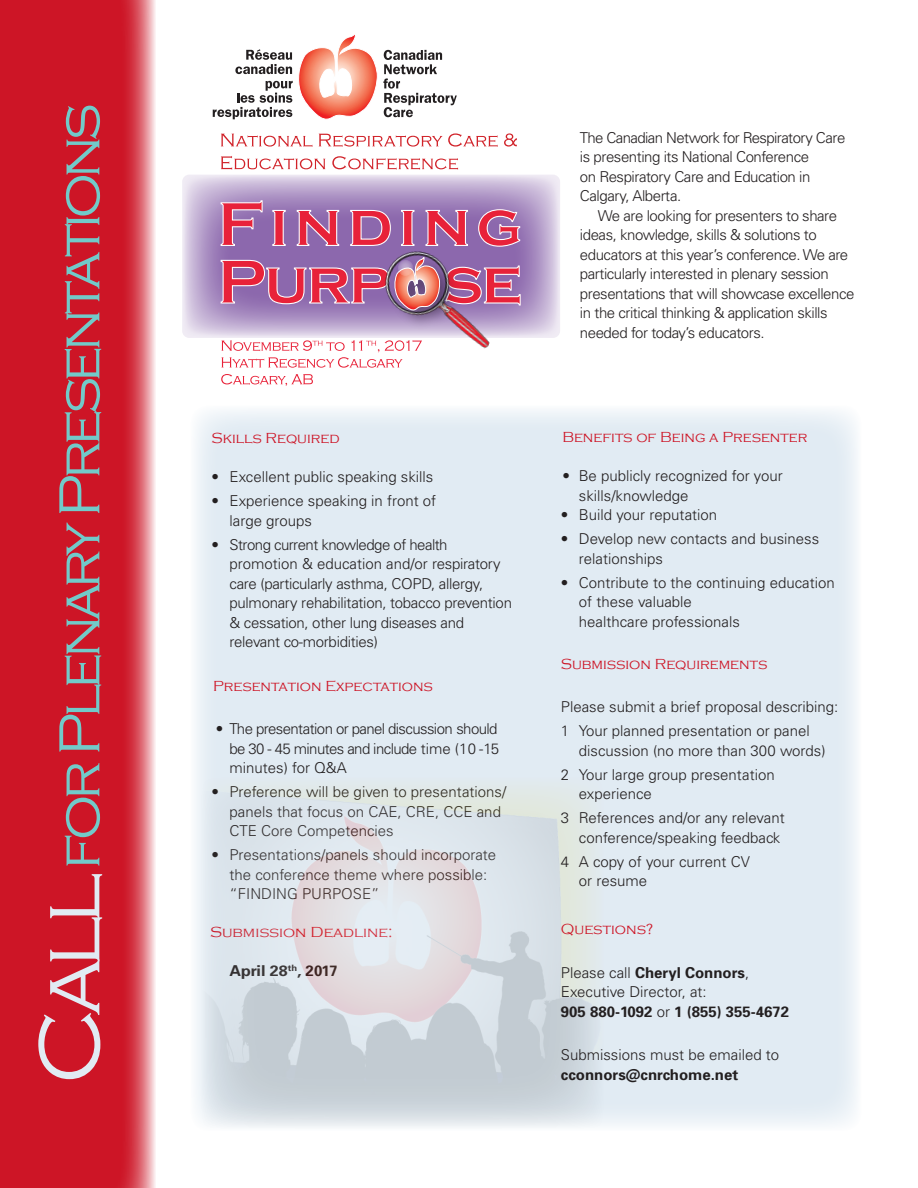
<style>
.page{position:relative;width:918px;height:1188px;background:#fff}
.page>*{position:absolute;margin:0;border:0;box-sizing:border-box;transform-origin:0 0}
.Paragraph_Style_1{font:300 60px "Copperplate Gothic";letter-spacing:-.08em;color:#72cac9}
.Paragraph_Style_1-2{font:300 15px/19.5px "Univers";color:#231f20}
.Paragraph_Style_1-3{font:300 15px/19.5px "Univers";letter-spacing:-.03em;color:#231f20}
.Paragraph_Style_1-4{font:300 15px/19.5px "Univers";letter-spacing:-.02em;color:#231f20}
.Paragraph_Style_1-5{font:300 15px "Copperplate Gothic";color:#cd1526}
.t1{font:700 15px "Univers";color:#231f20}
.Paragraph_Style_1-6{font:300 15px "Univers";letter-spacing:-.04em;color:#231f20}
.Paragraph_Style_1-7{font:300 15px "Copperplate Gothic";color:#cd1526;scale:1.07 1}
.t2{font:700 15px "Univers";color:#231f20;scale:1.07 1}
.s1{font-size:90px;color:#e1ebf3}
.s2{font-weight:300}
</style>
<div class="page">
<svg style="left:75px;top:0;width:81px;height:1188px;background:#d33543"></svg>
<div style="left:0;top:0;width:75px;height:1188px;background:#cd1526"></div>
<div style="left:191px;top:405px;width:670px;height:726px;background:#e1ebf3;border-radius:18px"></div>
<svg style="left:182px;top:175px;width:378px;height:163px;background:#bca7cf"></svg>
<svg style="left:220px;top:200px;width:43px;height:47px;background:#ba6894"></svg>
<svg style="left:272px;top:209px;width:14px;height:38px"></svg>
<svg style="left:296px;top:209px;width:44px;height:38px;background:#c3628a"></svg>
<svg style="left:350px;top:209px;width:41px;height:38px"></svg>
<svg style="left:401px;top:209px;width:14px;height:15px"></svg>
<svg style="left:425px;top:209px;width:44px;height:15px"></svg>
<svg style="left:478px;top:209px;width:43px;height:38px"></svg>
<img style="left:368px;top:224px;width:147px;height:125px">
<svg style="left:221px;top:156px;width:237px;height:14px"></svg>
<svg style="left:221px;top:133px;width:296px;height:14px"></svg>
<svg style="left:221px;top:340px;width:201px;height:28px"></svg>
<svg style="left:221px;top:374px;width:92px;height:12px"></svg>
<img style="left:386px;top:249px;width:78px;height:85px">
<svg style="left:220px;top:255px;width:301px;height:58px;background:#b16a93"></svg>
<svg style="left:213px;top:34px;width:244px;height:86px"></svg>
<img style="left:201px;top:776px;width:403px;height:353px">
<p class="Paragraph_Style_1" style="left:47px;top:1084px;width:982px;rotate:-90deg"><span class="s1">Call</span>for Plenary Presentations</p>
<p class="Paragraph_Style_1-5" style="left:212px;top:430px;width:130px">Skills Required</p>
<p class="Paragraph_Style_1-2" style="left:212px;top:467px;width:223px">• Excellent public speaking skills</p>
<p class="Paragraph_Style_1-2" style="left:230px;top:491px;width:208px;text-indent:-18px">• Experience speaking in front of large groups</p>
<p class="Paragraph_Style_1-4" style="left:230px;top:534px;width:284px;text-indent:-18px">• Strong current knowledge of health promotion &amp; education and/or respiratory care (particularly asthma, COPD, allergy, pulmonary rehabilitation, tobacco prevention &amp; cessation, other lung diseases and relevant co-morbidities)</p>
<p class="Paragraph_Style_1-5" style="left:213px;top:678px;width:221px">Presentation Expectations</p>
<p class="Paragraph_Style_1-2" style="left:230px;top:719px;width:271px;text-align:justify;text-indent:-14px">• The presentation or panel discussion should be 30 - 45 minutes and include time (10 -15 minutes) for Q&amp;A</p>
<p class="Paragraph_Style_1-2" style="left:230px;top:782px;width:278px;text-indent:-18px">• Preference will be given to presentations/ panels that focus on CAE, CRE, CCE and<br>CTE Core Competencies</p>
<p class="Paragraph_Style_1-2" style="left:230px;top:845px;width:268px;text-indent:-18px">• Presentations/panels should incorporate the conference theme where possible: “FINDING PURPOSE”</p>
<p class="Paragraph_Style_1-7" style="left:210px;top:923px;width:172px">Submission Deadline:</p>
<p class="t2" style="left:230px;top:961px;width:103px">April 28<sup>th</sup>, 2017</p>
<p class="Paragraph_Style_1-6" style="left:580px;top:128px;width:267px">The Canadian Network for Respiratory Care</p>
<p class="Paragraph_Style_1-3" style="left:580px;top:147px;width:231px">is presenting its National Conference</p>
<p class="Paragraph_Style_1-3" style="left:580px;top:166px;width:232px">on Respiratory Care and Education in<br>Calgary, Alberta.</p>
<p class="Paragraph_Style_1-3" style="left:580px;top:205px;width:276px;text-indent:18px">We are looking for presenters to share ideas, knowledge, skills &amp; solutions to educators at this year’s conference. We are particularly interested in plenary session presentations that will showcase excellence in the critical thinking &amp; application skills needed for today’s educators.</p>
<p class="Paragraph_Style_1-5" style="left:562px;top:429px;width:247px">Benefits of Being a Presenter</p>
<p class="Paragraph_Style_1-2" style="left:579px;top:466px;width:205px;text-indent:-16px">• Be publicly recognized for your skills/knowledge</p>
<p class="Paragraph_Style_1-2" style="left:561px;top:505px;width:158px">• Build your reputation</p>
<p class="Paragraph_Style_1-2" style="left:579px;top:529px;width:242px;text-indent:-18px">• Develop new contacts and business relationships</p>
<p class="Paragraph_Style_1-2" style="left:579px;top:572px;width:257px;text-indent:-18px">• Contribute to the continuing education of these valuable<br>healthcare professionals</p>
<p class="Paragraph_Style_1-5" style="left:561px;top:656px;width:208px">Submission Requirements</p>
<p class="Paragraph_Style_1-2" style="left:561px;top:697px;width:279px">Please submit a brief proposal describing:</p>
<p class="Paragraph_Style_1-2" style="left:579px;top:721px;width:248px;text-indent:-18px">1 Your planned presentation or panel discussion (no more than 300 words)</p>
<p class="Paragraph_Style_1-2" style="left:579px;top:764px;width:197px;text-indent:-18px">2 Your large group presentation experience</p>
<p class="Paragraph_Style_1-2" style="left:561px;top:808px;width:225px;text-align:right">3 References and/or any relevant conference/speaking feedback</p>
<p class="Paragraph_Style_1-2" style="left:579px;top:851px;width:172px;text-indent:-18px">4 A copy of your current CV or resume</p>
<p class="Paragraph_Style_1-5" style="left:561px;top:921px;width:94px">Questions?</p>
<p class="t1" style="left:561px;top:963px;width:190px"><span class="s2">Please call</span> Cheryl Connors<span class="s2">,</span></p>
<p class="Paragraph_Style_1-2" style="left:561px;top:982px;width:147px">Executive Director, at:</p>
<p class="t1" style="left:561px;top:1002px;width:230px">905 880-1092 <span class="s2">or</span> 1 (855) 355-4672</p>
<p class="Paragraph_Style_1-2" style="left:561px;top:1045px;width:220px">Submissions must be emailed to</p>
<p class="t1" style="left:561px;top:1065px;width:179px">cconnors@cnrchome.net</p>
</div>
